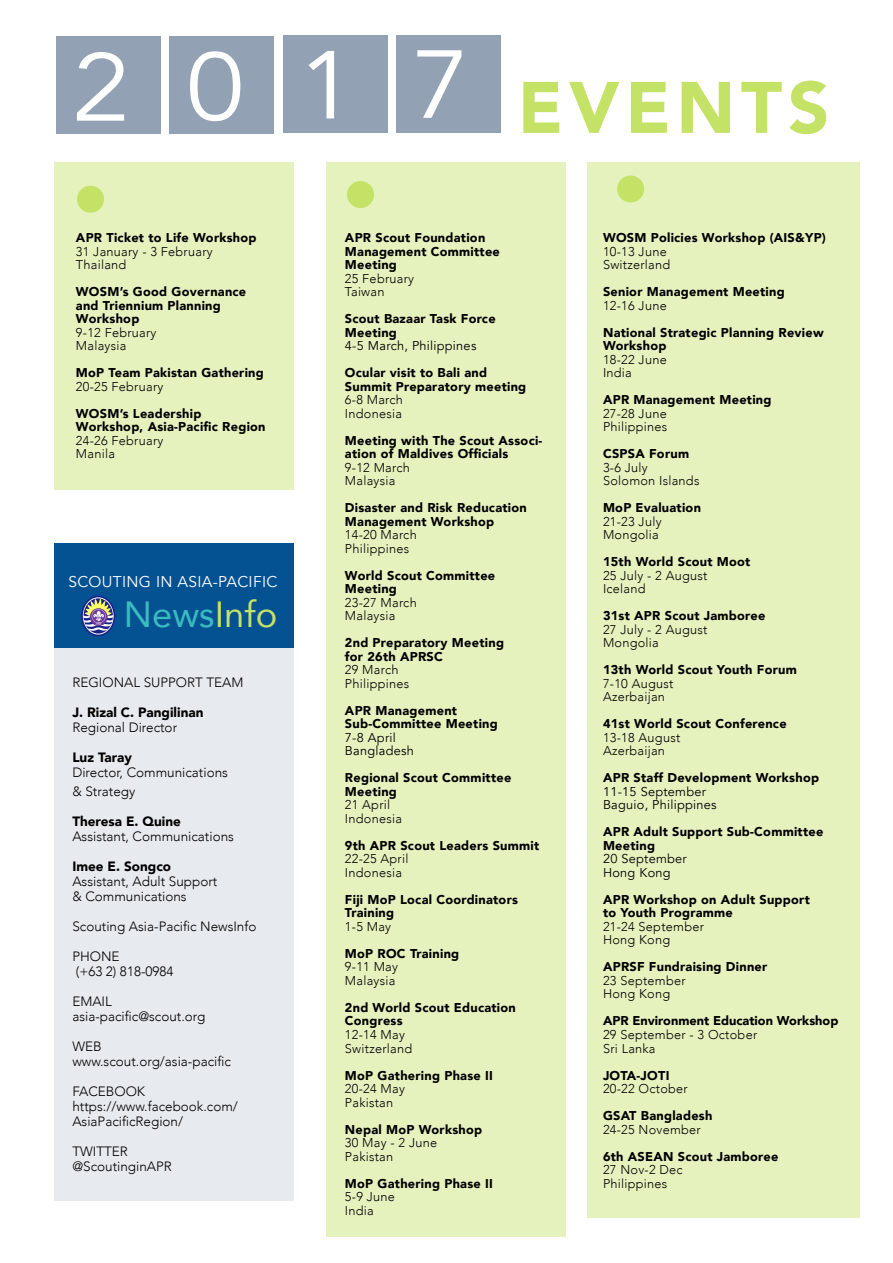
<style>
.page{position:relative;width:893px;height:1263px;background:#fff}
.page>*{position:absolute;margin:0;border:0;box-sizing:border-box;transform-origin:0 0}
.t1{font:900 72px "Avenir";letter-spacing:.08em;color:#c4e265}
.t2{font:36.3px "Avenir";color:#3abbbf}
.t3{font:15.6px "Avenir";letter-spacing:.02em;color:#fff}
.t4{font:300 13.5px/15px "Avenir";color:#000}
.t5{font:900 13.5px "Avenir";color:#000}
.t6{font:900 12.75px/13.5px "Avenir";letter-spacing:.02em;color:#000}
.t7{font:300 12.75px/13.5px "Avenir";letter-spacing:.02em;color:#000}
.t8{font:12.75px/13.5px "Avenir";letter-spacing:.02em;color:#000}
.t9{font:900 12.75px "Avenir";color:#000}
.s1{color:#c4e265}
</style>
<div class="page">
<div style="left:56px;top:36px;width:104px;height:97px;background:#92a2b4"></div>
<div style="left:169px;top:36px;width:105px;height:97px;background:#92a2b4"></div>
<div style="left:283px;top:35px;width:104px;height:98px;background:#92a2b4"></div>
<div style="left:396px;top:35px;width:105px;height:98px;background:#92a2b4"></div>
<div style="left:587px;top:162px;width:272px;height:1056px;background:#e5f2be"></div>
<div style="left:54px;top:162px;width:239px;height:328px;background:#e5f2be"></div>
<div style="left:54px;top:585px;width:239px;height:616px;background:#e7eaee"></div>
<div style="left:54px;top:544px;width:239px;height:104px;background:#055293"></div>
<svg style="left:82px;top:596px;width:32px;height:39px"></svg>
<div style="left:81px;top:596px;width:34px;height:40px;border:2px solid #182289;border-radius:50%"></div>
<div style="left:84px;top:598px;width:29px;height:35px;background:#182289;border-radius:50%"></div>
<svg style="left:83px;top:599px;width:30px;height:32px"></svg>
<div style="left:327px;top:162px;width:239px;height:1074px;background:#e5f2be"></div>
<div style="left:77px;top:186px;width:27px;height:27px;background:#c4e265;border-radius:50%"></div>
<div style="left:617px;top:176px;width:27px;height:27px;background:#c4e265;border-radius:50%"></div>
<div style="left:347px;top:181px;width:27px;height:27px;background:#c4e265;border-radius:50%"></div>
<h1 class="t1" style="left:72px;top:61px;width:759px"><sup>2</sup> <sup>0</sup> <sup>1</sup> <sup>7</sup> EVENTS</h1>
<p class="t6" style="left:76px;top:231px;width:182px">APR Ticket to Life Workshop</p>
<p class="t7" style="left:76px;top:245px;width:138px">31 January - 3 February<br>Thailand</p>
<p class="t6" style="left:76px;top:285px;width:172px">WOSM’s Good Governance and Triennium Planning<br>Workshop</p>
<p class="t7" style="left:76px;top:326px;width:82px">9-12 February<br>Malaysia</p>
<p class="t6" style="left:76px;top:366px;width:189px">MoP Team Pakistan Gathering</p>
<p class="t7" style="left:76px;top:380px;width:89px">20-25 February</p>
<p class="t6" style="left:76px;top:407px;width:191px">WOSM’s Leadership<br>Workshop, Asia-Pacific Region</p>
<p class="t7" style="left:76px;top:434px;width:89px">24-26 February<br>Manila</p>
<p class="t3" style="left:68px;top:571px;width:210px">SCOUTING IN ASIA-PACIFIC</p>
<h2 class="t2" style="left:124px;top:591px;width:155px">News<span class="s1">Info</span></h2>
<p class="t4" style="left:72px;top:675px;width:173px">REGIONAL SUPPORT TEAM</p>
<p class="t5" style="left:72px;top:703px;width:133px">J. Rizal C. Pangilinan</p>
<p class="t4" style="left:72px;top:720px;width:106px">Regional Director</p>
<p class="t5" style="left:72px;top:748px;width:61px">Luz Taray</p>
<p class="t4" style="left:72px;top:763px;width:157px;line-height:19.5px">Director, Communications &amp; Strategy</p>
<p class="t5" style="left:72px;top:813px;width:110px">Theresa E. Quine</p>
<p class="t4" style="left:72px;top:830px;width:163px">Assistant, Communications</p>
<p class="t5" style="left:72px;top:858px;width:100px">Imee E. Songco</p>
<p class="t4" style="left:72px;top:875px;width:147px">Assistant, Adult Support &amp; Communications</p>
<p class="t4" style="left:72px;top:920px;width:186px">Scouting Asia-Pacific NewsInfo</p>
<p class="t4" style="left:72px;top:950px;width:103px">PHONE<br>(+63 2) 818-0984</p>
<p class="t4" style="left:72px;top:995px;width:135px">EMAIL asia-pacific@scout.org</p>
<p class="t4" style="left:72px;top:1040px;width:160px">WEB www.scout.org/asia-pacific</p>
<p class="t4" style="left:72px;top:1085px;width:167px">FACEBOOK https://www.facebook.com/<br>AsiaPacificRegion/</p>
<p class="t4" style="left:72px;top:1145px;width:101px">TWITTER @ScoutinginAPR</p>
<p class="t6" style="left:345px;top:231px;width:156px">APR Scout Foundation<br>Management Committee<br>Meeting</p>
<p class="t7" style="left:345px;top:272px;width:71px">25 February<br>Taiwan</p>
<p class="t6" style="left:345px;top:312px;width:152px">Scout Bazaar Task Force<br>Meeting</p>
<p class="t8" style="left:345px;top:339px;width:133px">4-5 March, Philippines</p>
<p class="t6" style="left:345px;top:366px;width:183px">Ocular visit to Bali and<br>Summit Preparatory meeting</p>
<p class="t7" style="left:345px;top:393px;width:60px">6-8 March<br>Indonesia</p>
<p class="t6" style="left:345px;top:434px;width:199px">Meeting with The Scout Associ&shy;ation of Maldives Officials</p>
<p class="t7" style="left:345px;top:461px;width:66px">9-12 March<br>Malaysia</p>
<p class="t6" style="left:345px;top:501px;width:183px">Disaster and Risk Reducation<br>Management Workshop</p>
<p class="t7" style="left:345px;top:528px;width:73px">14-20 March<br>Philippines</p>
<p class="t6" style="left:345px;top:569px;width:152px">World Scout Committee<br>Meeting</p>
<p class="t7" style="left:345px;top:596px;width:73px">23-27 March<br>Malaysia</p>
<p class="t6" style="left:345px;top:637px;width:161px">2nd Preparatory Meeting for 26th APRSC</p>
<p class="t7" style="left:345px;top:664px;width:66px">29 March<br>Philippines</p>
<p class="t6" style="left:345px;top:704px;width:154px">APR Management<br>Sub-Committee Meeting</p>
<p class="t8" style="left:345px;top:731px;width:70px">7-8 April<br>Bangladesh</p>
<p class="t6" style="left:345px;top:772px;width:168px">Regional Scout Committee<br>Meeting</p>
<p class="t7" style="left:345px;top:799px;width:59px">21 April<br>Indonesia</p>
<p class="t6" style="left:345px;top:839px;width:196px">9th APR Scout Leaders Summit</p>
<p class="t7" style="left:345px;top:853px;width:65px">22-25 April<br>Indonesia</p>
<p class="t6" style="left:345px;top:893px;width:175px">Fiji MoP Local Coordinators<br>Training</p>
<p class="t7" style="left:345px;top:920px;width:48px">1-5 May</p>
<p class="t6" style="left:345px;top:947px;width:116px">MoP ROC Training</p>
<p class="t7" style="left:345px;top:961px;width:55px">9-11 May<br>Malaysia</p>
<p class="t6" style="left:345px;top:1001px;width:172px">2nd World Scout Education<br>Congress</p>
<p class="t7" style="left:345px;top:1028px;width:69px">12-14 May<br>Switzerland</p>
<p class="t6" style="left:345px;top:1069px;width:149px">MoP Gathering Phase II</p>
<p class="t7" style="left:345px;top:1082px;width:61px">20-24 May<br>Pakistan</p>
<p class="t6" style="left:345px;top:1123px;width:139px">Nepal MoP Workshop</p>
<p class="t7" style="left:345px;top:1136px;width:94px">30 May - 2 June<br>Pakistan</p>
<p class="t6" style="left:345px;top:1177px;width:149px">MoP Gathering Phase II</p>
<p class="t7" style="left:345px;top:1190px;width:52px">5-9 June<br>India</p>
<p class="t6" style="left:603px;top:231px;width:224px">WOSM Policies Workshop (AIS&amp;YP)</p>
<p class="t7" style="left:603px;top:245px;width:69px">10-13 June<br>Switzerland</p>
<p class="t6" style="left:603px;top:285px;width:183px">Senior Management Meeting</p>
<p class="t7" style="left:603px;top:299px;width:65px">12-16 June</p>
<p class="t6" style="left:603px;top:326px;width:222px">National Strategic Planning Review<br>Workshop</p>
<p class="t7" style="left:603px;top:353px;width:65px">18-22 June<br>India</p>
<p class="t6" style="left:603px;top:393px;width:170px">APR Management Meeting</p>
<p class="t7" style="left:603px;top:407px;width:66px">27-28 June<br>Philippines</p>
<p class="t6" style="left:603px;top:447px;width:88px">CSPSA Forum</p>
<p class="t7" style="left:603px;top:461px;width:98px">3-6 July<br>Solomon Islands</p>
<p class="t6" style="left:603px;top:501px;width:99px">MoP Evaluation</p>
<p class="t7" style="left:603px;top:515px;width:60px">21-23 July<br>Mongolia</p>
<p class="t6" style="left:603px;top:555px;width:149px">15th World Scout Moot</p>
<p class="t7" style="left:603px;top:569px;width:106px">25 July - 2 August<br>Iceland</p>
<p class="t6" style="left:603px;top:610px;width:164px">31st APR Scout Jamboree</p>
<p class="t7" style="left:603px;top:623px;width:106px">27 July - 2 August<br>Mongolia</p>
<p class="t6" style="left:603px;top:664px;width:195px">13th World Scout Youth Forum</p>
<p class="t7" style="left:603px;top:677px;width:72px">7-10 August<br>Azerbaijan</p>
<p class="t6" style="left:603px;top:718px;width:185px">41st World Scout Conference</p>
<p class="t7" style="left:603px;top:731px;width:79px">13-18 August<br>Azerbaijan</p>
<p class="t6" style="left:603px;top:772px;width:218px">APR Staff Development Workshop</p>
<p class="t8" style="left:603px;top:785px;width:115px">11-15 September<br>Baguio, Philippines</p>
<p class="t6" style="left:603px;top:826px;width:222px">APR Adult Support Sub-Committee<br>Meeting</p>
<p class="t8" style="left:603px;top:853px;width:85px">20 September<br>Hong Kong</p>
<p class="t6" style="left:603px;top:893px;width:208px">APR Workshop on Adult Support to Youth Programme</p>
<p class="t7" style="left:603px;top:920px;width:102px">21-24 September<br>Hong Kong</p>
<p class="t6" style="left:603px;top:961px;width:166px">APRSF Fundraising Dinner</p>
<p class="t7" style="left:603px;top:974px;width:84px">23 September<br>Hong Kong</p>
<p class="t9" style="left:603px;top:1013px;width:237px">APR Environment Education Workshop</p>
<p class="t7" style="left:603px;top:1028px;width:156px">29 September - 3 October<br>Sri Lanka</p>
<p class="t6" style="left:603px;top:1069px;width:68px">JOTA-JOTI</p>
<p class="t7" style="left:603px;top:1082px;width:86px">20-22 October</p>
<p class="t6" style="left:603px;top:1109px;width:111px">GSAT Bangladesh</p>
<p class="t7" style="left:603px;top:1123px;width:99px">24-25 November</p>
<p class="t6" style="left:603px;top:1150px;width:177px">6th ASEAN Scout Jamboree</p>
<p class="t7" style="left:603px;top:1163px;width:81px">27 Nov-2 Dec<br>Philippines</p>
</div>
